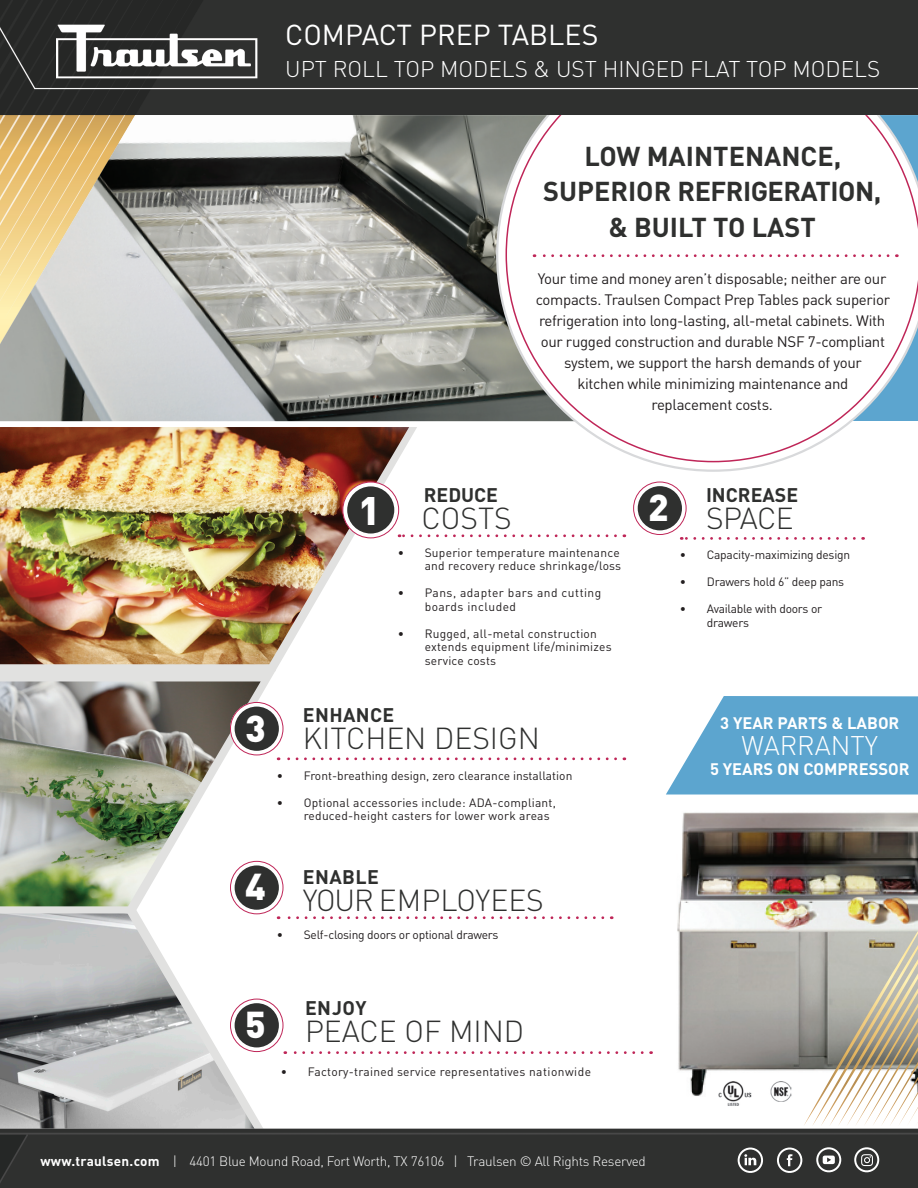
<style>
.page{position:relative;width:918px;height:1188px;background:#fff}
.page>*{position:absolute;margin:0;border:0;box-sizing:border-box;transform-origin:0 0}
.t1{font:900 39.3px "DIN";color:#fff}
.t2{font:900 37.05px "DIN";color:#fff}
.t3{font:300 30px "DIN";color:#2f302f}
.t4{font:28.5px "DIN";color:#fff}
.t5{font:700 27px/35.2px "DIN";color:#2f302f;text-align:center}
.t6{font:300 26.7px "DIN";color:#fff}
.t7{font:300 22.5px "DIN";color:#fff}
.t8{font:700 19.5px "DIN";letter-spacing:.02em;color:#2f302f}
.t9{font:700 19.5px "DIN";color:#2f302f}
.t10{font:700 16.5px "DIN";color:#fff}
.t11{font:15px/21px "DIN";letter-spacing:-.02em;color:#231f20;text-align:center}
.t12{font:300 13.5px "DIN";letter-spacing:-.02em;color:#fff}
.t13{font:12px/13.5px "DIN";letter-spacing:.02em;color:#231f20}
.t14{font:12px/13.5px "DIN";letter-spacing:-.02em;color:#231f20}
.t15{font:12px "DIN";color:#231f20}
.t16{font:12px/13.5px "DIN";letter-spacing:.04em;color:#231f20}
.s1{font-weight:700}
</style>
<div class="page">
<img style="left:0;top:0;width:918px;height:1188px">
<svg style="left:681px;top:537px;width:173px;height:3px"></svg>
<svg style="left:278px;top:757px;width:338px;height:3px"></svg>
<svg style="left:278px;top:916px;width:325px;height:3px"></svg>
<div style="left:635px;top:484px;width:49px;height:49px;background:#2f302f;border-radius:50%"></div>
<div style="left:633px;top:482px;width:53px;height:53px;border:4px solid #fff;border-radius:50%"></div>
<div style="left:633px;top:482px;width:54px;height:53px;border:1px solid #bf2658;border-radius:50%"></div>
<div style="left:232px;top:704px;width:49px;height:49px;background:#2f302f;border-radius:50%"></div>
<div style="left:230px;top:702px;width:53px;height:53px;border:4px solid #fff;border-radius:50%"></div>
<div style="left:230px;top:702px;width:53px;height:53px;border:1px solid #bf2658;border-radius:50%"></div>
<div style="left:232px;top:863px;width:49px;height:49px;background:#2f302f;border-radius:50%"></div>
<div style="left:230px;top:861px;width:53px;height:53px;border:4px solid #fff;border-radius:50%"></div>
<div style="left:230px;top:861px;width:53px;height:53px;border:1px solid #bf2658;border-radius:50%"></div>
<svg style="left:399px;top:534px;width:217px;height:3px"></svg>
<div style="left:345px;top:484px;width:52px;height:52px;background:#2f302f;border-radius:50%"></div>
<div style="left:343px;top:482px;width:56px;height:56px;border:4px solid #fff;border-radius:50%"></div>
<div style="left:342px;top:482px;width:57px;height:56px;border:1px solid #bf2658;border-radius:50%"></div>
<svg style="left:534px;top:254px;width:354px;height:3px"></svg>
<svg style="left:285px;top:1051px;width:357px;height:3px"></svg>
<div style="left:235px;top:1003px;width:44px;height:44px;background:#2f302f;border-radius:50%"></div>
<div style="left:230px;top:999px;width:53px;height:53px;border:1px solid #bf2658;border-radius:50%"></div>
<img style="left:715px;top:1078px;width:81px;height:32px">
<svg style="left:823px;top:1156px;width:12px;height:8px"></svg>
<div style="left:816px;top:1147px;width:25px;height:25px;border:2px solid #fff;border-radius:50%"></div>
<div style="left:777px;top:1148px;width:25px;height:25px;border:2px solid #fff;border-radius:50%"></div>
<svg style="left:787px;top:1154px;width:6px;height:12px"></svg>
<div style="left:738px;top:1148px;width:25px;height:25px;border:2px solid #fff;border-radius:50%"></div>
<svg style="left:744px;top:1154px;width:12px;height:11px"></svg>
<svg style="left:861px;top:1154px;width:12px;height:12px"></svg>
<div style="left:854px;top:1147px;width:25px;height:25px;border:2px solid #fff;border-radius:50%"></div>
<p class="t4" style="left:285px;top:17px;width:315px">COMPACT PREP TABLES</p>
<p class="t7" style="left:285px;top:55px;width:597px">UPT ROLL TOP MODELS &amp; UST HINGED FLAT TOP MODELS</p>
<p class="t5" style="left:543px;top:138px;width:340px">LOW MAINTENANCE,<br>SUPERIOR REFRIGERATION, &amp; BUILT TO LAST</p>
<p class="t11" style="left:536px;top:268px;width:356px">Your time and money aren’t disposable; neither are our compacts. Traulsen Compact Prep Tables pack superior refrigeration into long-lasting, all-metal cabinets. With our rugged construction and durable NSF 7-compliant system, we support the harsh demands of your<br>kitchen while minimizing maintenance and replacement costs.</p>
<p class="t1" style="left:359px;top:484px;width:23px">1</p>
<p class="t8" style="left:424px;top:482px;width:76px">REDUCE</p>
<p class="t3" style="left:422px;top:500px;width:92px">COSTS</p>
<p class="t13" style="left:398px;top:546px;width:225px;text-align:right">• Superior temperature maintenance and recovery reduce shrinkage/loss</p>
<p class="t16" style="left:425px;top:586px;width:178px;text-indent:-27px">• Pans, adapter bars and cutting boards included</p>
<p class="t13" style="left:425px;top:627px;width:189px;text-indent:-27px">• Rugged, all-metal construction extends equipment life/minimizes service costs</p>
<p class="t2" style="left:245px;top:703px;width:22px">3</p>
<p class="t8" style="left:303px;top:703px;width:93px">ENHANCE</p>
<p class="t3" style="left:303px;top:720px;width:238px">KITCHEN DESIGN</p>
<p class="t15" style="left:277px;top:768px;width:297px">• Front-breathing design, zero clearance installation</p>
<p class="t13" style="left:304px;top:796px;width:254px;text-indent:-27px">• Optional accessories include: ADA-compliant, reduced-height casters for lower work areas</p>
<p class="t2" style="left:245px;top:862px;width:22px">4</p>
<p class="t8" style="left:303px;top:865px;width:77px">ENABLE</p>
<p class="t3" style="left:303px;top:882px;width:243px">YOUR EMPLOYEES</p>
<p class="t14" style="left:277px;top:927px;width:223px">• Self-closing doors or optional drawers</p>
<p class="t2" style="left:245px;top:1000px;width:22px">5</p>
<p class="t8" style="left:305px;top:995px;width:63px">ENJOY</p>
<p class="t3" style="left:305px;top:1013px;width:221px">PEACE OF MIND</p>
<p class="t13" style="left:281px;top:1065px;width:312px">• Factory-trained service representatives nationwide</p>
<p class="t2" style="left:648px;top:483px;width:22px">2</p>
<p class="t9" style="left:706px;top:482px;width:94px">INCREASE</p>
<p class="t3" style="left:706px;top:500px;width:89px">SPACE</p>
<p class="t14" style="left:680px;top:548px;width:172px">• Capacity-maximizing design</p>
<p class="t14" style="left:680px;top:575px;width:166px">• Drawers hold 6” deep pans</p>
<p class="t14" style="left:707px;top:602px;width:117px;text-indent:-27px">• Available with doors or drawers</p>
<p class="t10" style="left:720px;top:712px;width:181px">3 YEAR PARTS &amp; LABOR</p>
<p class="t10" style="left:710px;top:758px;width:201px">5 YEARS ON COMPRESSOR</p>
<p class="t6" style="left:742px;top:729px;width:138px">WARRANTY</p>
<p class="t12" style="left:40px;top:1153px;width:607px"><span class="s1">www.traulsen.com</span> | 4401 Blue Mound Road, Fort Worth, TX 76106 | Traulsen © All Rights Reserved</p>
</div>
